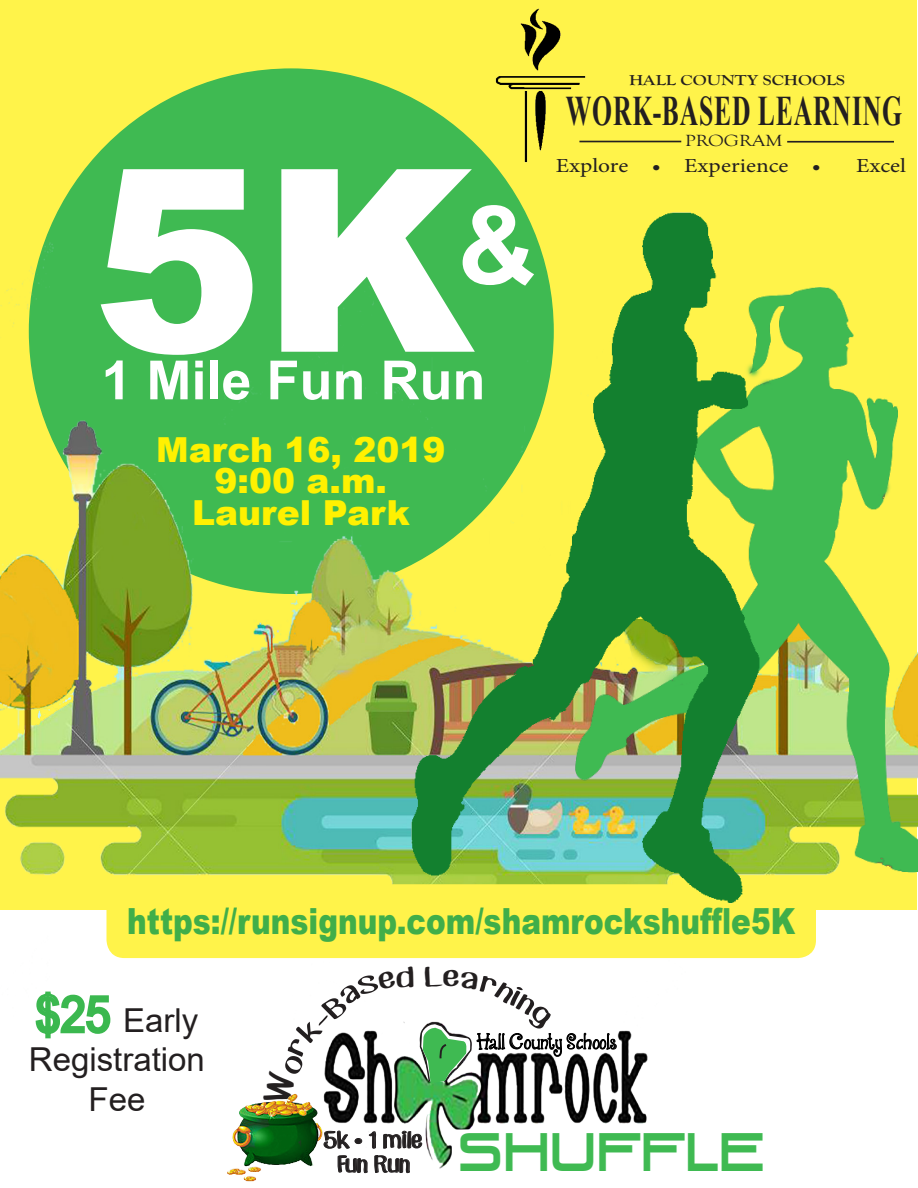
<style>
.page{position:relative;width:918px;height:1188px;background:#fff}
.page>*{position:absolute;margin:0;border:0;box-sizing:border-box;transform-origin:0 0}
.t1{font:900 255px "Arial";color:#fff}
.t2{font:700 108px "Arial";color:#fff}
.t3{font:700 54px "Arial";color:#fff}
.t4{font:51.6px "Venus Rising";color:#3fba52;scale:.87 1}
.t5{font:700 42px "Times New Roman";letter-spacing:.035em;color:#231f20;scale:.61 1}
.t6{font:900 36px "Arial";color:#40ae49;scale:.82 1}
.t7{font:900 34.5px "Arial";color:#fff101}
.t8{font:33px/39.6px "Arial";color:#231f20;text-align:center}
.t9{font:25.05px "CF Jack Story";color:#231f20;scale:1.67 1}
.t10{font:20.7px "CF Jack Story";color:#231f20;scale:1.31 1}
.t11{font:19.95px "Minion Pro";color:#231f20;scale:1.17 1}
.t12{font:19.8px "Janda Quirkygirl";letter-spacing:.025em;color:#000}
.t13{font:16.65px "Goudy Old Style T";color:#231f20;scale:1.21 1}
.t14{font:700 15px "Goudy Old Style T";color:#231f20;scale:1.21 1}
.s1{font-size:49.5px;color:#3bb84f}
.s2{font-family:"Times New Roman"}
</style>
<div class="page">
<img style="left:618px;top:1030px;width:30px;height:94px">
<img style="left:232px;top:1102px;width:31px;height:64px">
<div style="left:1px;top:1px;width:916px;height:909px;background:#fff34a"></div>
<div style="left:30px;top:69px;width:523px;height:524px;background:#3fba52;border-radius:50%"></div>
<img style="left:0;top:214px;width:403px;height:745px">
<div style="left:106px;top:884px;width:710px;height:74px;background:#fff34a;border-radius:18px"></div>
<img style="left:403px;top:205px;width:515px;height:754px">
<hr style="left:579px;top:141px;width:102px;height:1px;background:#231f20">
<hr style="left:787px;top:141px;width:107px;height:2px;background:#231f20">
<img style="left:491px;top:8px;width:101px;height:165px">
<svg style="left:35px;top:991px;width:76px;height:48px"></svg>
<svg style="left:263px;top:822px;width:355px;height:352px"></svg>
<p class="t1" style="left:92px;top:76px;width:384px">5K</p>
<p class="t3" style="left:101px;top:342px;width:386px">1 Mile Fun Run</p>
<p class="t2" style="left:458px;top:170px;width:79px">&amp;</p>
<p class="t7" style="left:156px;top:424px;width:291px">March 16, 2019</p>
<p class="t7" style="left:215px;top:456px;width:174px">9:00 a.m.</p>
<p class="t7" style="left:192px;top:487px;width:219px">Laurel Park</p>
<p class="t14" style="left:629px;top:71px;width:180px">HALL COUNTY SCHOOLS</p>
<p class="t5" style="left:566px;top:80px;width:553px">WORK-BASED LEARNING</p>
<p class="t13" style="left:685px;top:131px;width:82px">PROGRAM</p>
<p class="t11" style="left:556px;top:152px;width:228px">Explore • Experience •</p>
<p class="t11" style="left:856px;top:152px;width:44px">Excel</p>
<p class="t6" style="left:127px;top:895px;width:816px">https://runsignup.com/shamrockshuffle5K</p>
<p class="t8" style="left:29px;top:1000px;width:178px"><span class="s1">$25</span> Early<br>Registration<br>Fee</p>
<p class="t9" style="left:395px;top:962px;width:12px">d</p>
<p class="t10" style="left:324px;top:1127px;width:75px">5k <span class="s2">•</span> 1 mile</p>
<p class="t10" style="left:337px;top:1151px;width:56px">Fun Run</p>
<p class="t12" style="left:477px;top:1029px;width:141px">Hall County Schools</p>
<p class="t4" style="left:458px;top:1122px;width:354px">SHUFFLE</p>
</div>
